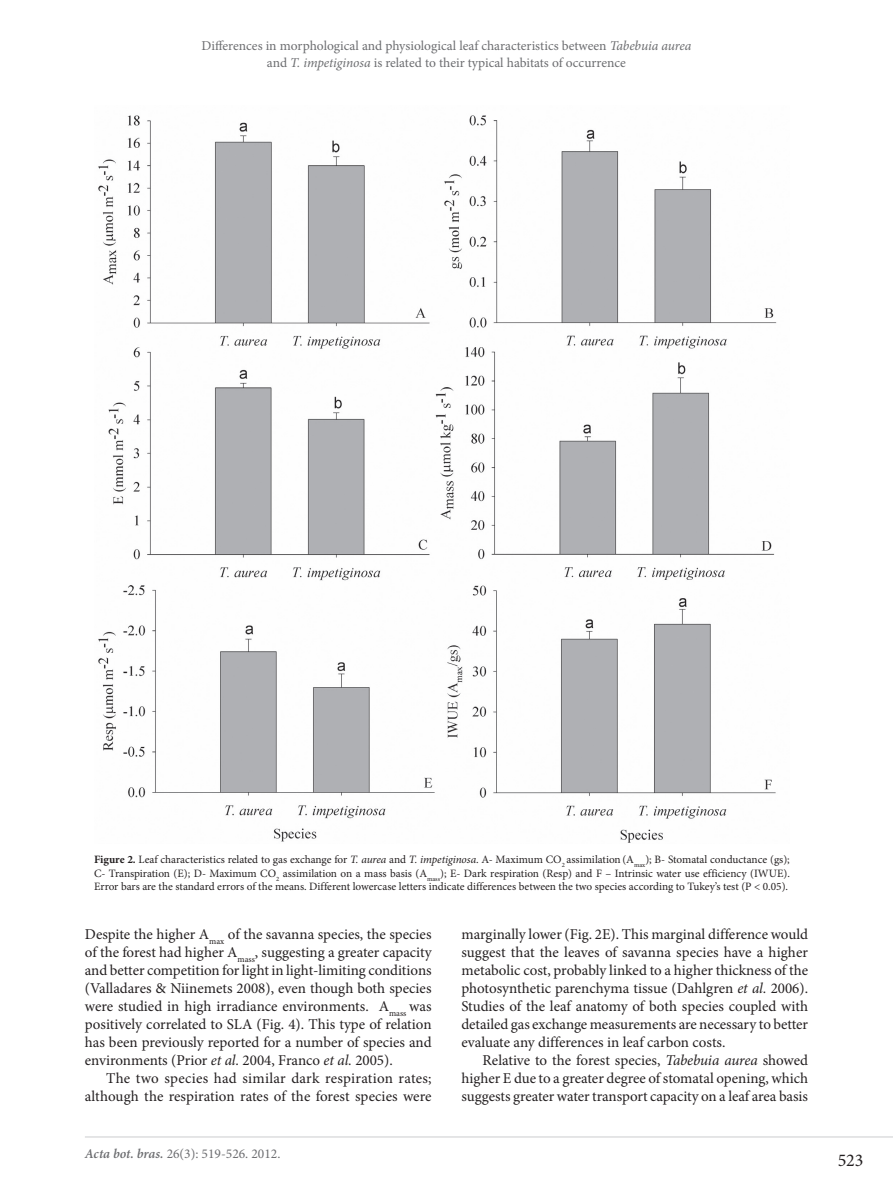
<style>
.page{position:relative;width:893px;height:1187px;background:#fff}
.page>*{position:absolute;margin:0;border:0;box-sizing:border-box;transform-origin:0 0}
.t1{font:18px "Minion Pro";color:#231f20}
.t2{font:15px/18px "Minion Pro";color:#231f20;text-align:justify}
.t3{font:13.5px/16.2px "Minion Pro";color:#6c6d70;text-align:center}
.t4{font:11.25px/13.5px "Minion Pro";color:#231f20;text-align:justify}
.s1{font-style:italic}
.s2{font-weight:700}
.s3{font-weight:600;font-style:italic}
</style>
<div class="page">
<hr style="left:85px;top:1136px;width:808px;height:1px;background:#d1d2d4">
<img style="left:98px;top:115px;width:679px;height:728px">
<p class="t3" style="left:201px;top:39px;width:491px">Differences in morphological and physiological leaf characteristics between <span class="s1">Tabebuia aurea </span>and <span class="s1">T. impetiginosa</span> is related to their typical habitats of occurrence</p>
<p class="t4" style="left:94px;top:853px;width:697px"><span class="s2">Figure 2.</span> Leaf characteristics related to gas exchange for <span class="s1">T. aurea</span> and <span class="s1">T. impetiginosa</span>. A- Maximum CO<sub>2</sub> assimilation (A<sub>max</sub>); B- Stomatal conductance (gs); C- Transpiration (E); D- Maximum CO<sub>2</sub> assimilation on a mass basis (A<sub>mass</sub>); E- Dark respiration (Resp) and F – Intrinsic water use efficiency (IWUE).<br>Error bars are the standard errors of the means. Different lowercase letters indicate differences between the two species according to Tukey’s test (P &lt; 0.05).</p>
<p class="t2" style="left:85px;top:926px;width:348px">Despite the higher A<sub>max</sub> of the savanna species, the species of the forest had higher A<sub>mass</sub>, suggesting a greater capacity and better competition for light in light-limiting conditions (Valladares &amp; Niinemets 2008), even though both species were studied in high irradiance environments. A<sub>mass</sub> was positively correlated to SLA (Fig. 4). This type of relation has been previously reported for a number of species and environments (Prior <span class="s1">et al.</span> 2004, Franco <span class="s1">et al.</span> 2005).</p>
<p class="t2" style="left:85px;top:1070px;width:348px;text-align:right">The two species had similar dark respiration rates; although the respiration rates of the forest species were</p>
<p class="t3" style="left:85px;top:1146px;width:197px"><span class="s3">Acta bot. bras.</span> 26(3): 519-526. 2012.</p>
<p class="t2" style="left:461px;top:926px;width:348px">marginally lower (Fig. 2E). This marginal difference would suggest that the leaves of savanna species have a higher metabolic cost, probably linked to a higher thickness of the photosynthetic parenchyma tissue (Dahlgren <span class="s1">et al.</span> 2006).<br>Studies of the leaf anatomy of both species coupled with detailed gas exchange measurements are necessary to better evaluate any differences in leaf carbon costs.</p>
<p class="t2" style="left:461px;top:1052px;width:348px;text-indent:21px">Relative to the forest species, <span class="s1">Tabebuia aurea</span> showed higher E due to a greater degree of stomatal opening, which suggests greater water transport capacity on a leaf area basis</p>
<p class="t1" style="left:837px;top:1152px;width:27px">523</p>
</div>
